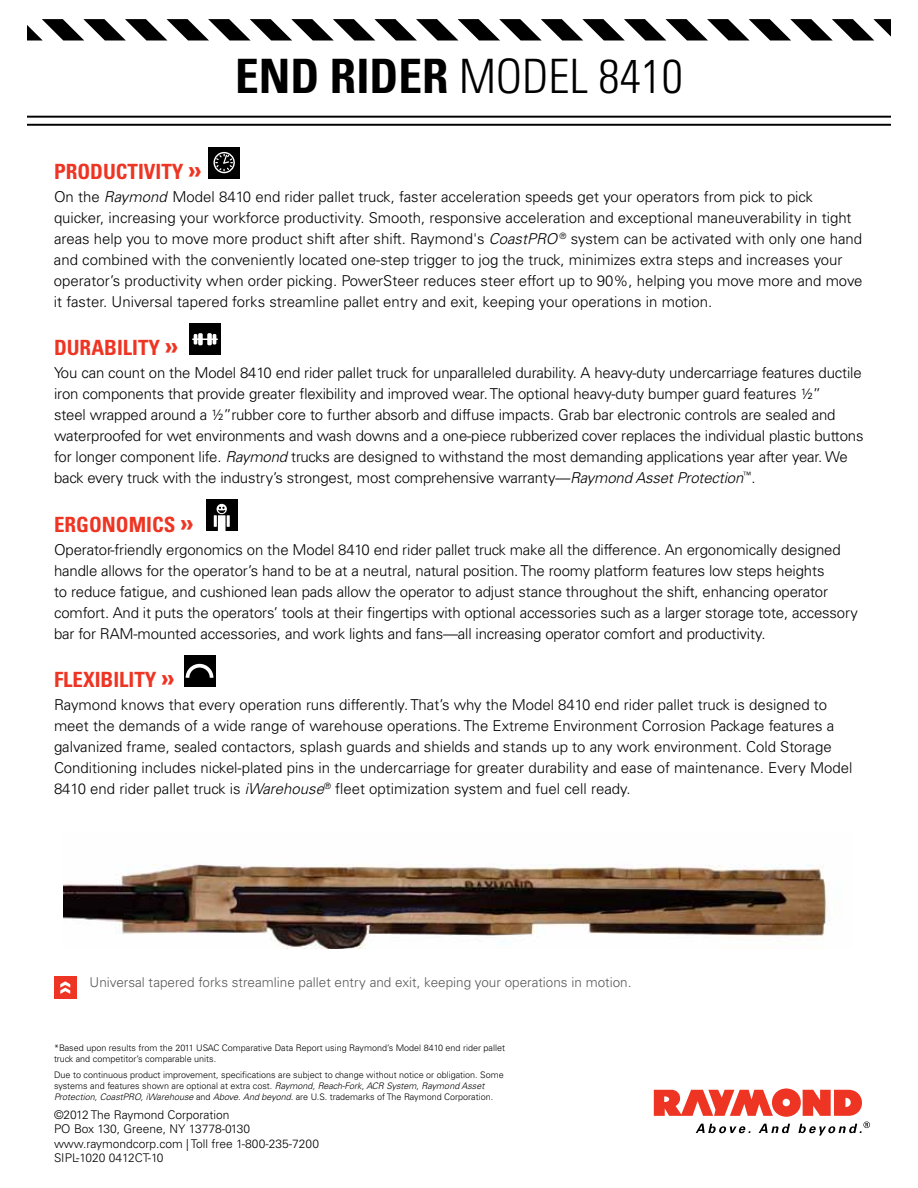
<style>
.page{position:relative;width:918px;height:1188px;background:#fff}
.page>*{position:absolute;margin:0;border:0;box-sizing:border-box;transform-origin:0 0}
.t1{font:300 condensed 47.4px "Univers LT Std";color:#000}
.t2{font:700 condensed 21px "Univers LT Std";color:#ee3524}
.t3{font:300 15px/21px "Univers";letter-spacing:-.01em;color:#000}
.t4{font:300 13.5px "Univers";color:#58595b}
.t5{font:300 12px/14.2px "Univers";color:#000}
.t6{font:300 9px/10.8px "Univers";color:#000}
.s1{font-weight:700}
.s2{font-family:"Univers";font-stretch:normal;font-size:24.75px}
.s3{font-style:italic}
</style>
<div class="page">
<div style="left:208px;top:147px;width:31px;height:31px;background:#000"></div>
<div style="left:213px;top:152px;width:22px;height:21px;border:1px solid #fff;border-radius:50%"></div>
<svg style="left:215px;top:154px;width:18px;height:18px"></svg>
<hr style="left:27px;top:116px;width:864px;height:2px;background:#000">
<hr style="left:27px;top:124px;width:864px;height:2px;background:#000">
<svg style="left:27px;top:19px;width:864px;height:21px"></svg>
<div style="left:206px;top:500px;width:31px;height:31px;background:#000"></div>
<svg style="left:217px;top:504px;width:10px;height:10px"></svg>
<svg style="left:214px;top:507px;width:16px;height:24px"></svg>
<svg style="left:654px;top:1088px;width:216px;height:48px"></svg>
<div style="left:189px;top:324px;width:32px;height:31px;background:#000"></div>
<div style="left:184px;top:655px;width:31px;height:31px;background:#000"></div>
<div style="left:54px;top:976px;width:23px;height:23px;background:#ee3524"></div>
<svg style="left:60px;top:981px;width:10px;height:13px"></svg>
<img style="left:64px;top:864px;width:764px;height:85px">
<svg style="left:192px;top:333px;width:26px;height:12px"></svg>
<svg style="left:186px;top:664px;width:27px;height:14px"></svg>
<h1 class="t1" style="left:235px;top:48px;width:449px"><span class="s1">END RIDER</span> Model 8410</h1>
<h2 class="t2" style="left:54px;top:158px;width:149px">PRODUCTIVITY <span class="s2">»</span></h2>
<p class="t3" style="left:54px;top:186px;width:810px">On the <span class="s3">Raymond</span> Model 8410 end rider pallet truck, faster acceleration speeds get your operators from pick to pick quicker, increasing your workforce productivity. Smooth, responsive acceleration and exceptional maneuverability in tight areas help you to move more product shift after shift. Raymond's <span class="s3">CoastPRO</span> <sup>®</sup> system can be activated with only one hand and combined with the conveniently located one-step trigger to jog the truck, minimizes extra steps and increases your operator’s productivity when order picking. PowerSteer reduces steer effort up to 90%, helping you move more and move it faster. Universal tapered forks streamline pallet entry and exit, keeping your operations in motion.</p>
<h2 class="t2" style="left:54px;top:335px;width:126px">DURABILITY <span class="s2">»</span></h2>
<p class="t3" style="left:54px;top:363px;width:811px">You can count on the Model 8410 end rider pallet truck for unparalleled durability. A heavy-duty undercarriage features ductile iron components that provide greater flexibility and improved wear. The optional heavy-duty bumper guard features ½”<br>steel wrapped around a ½”rubber core to further absorb and diffuse impacts. Grab bar electronic controls are sealed and waterproofed for wet environments and wash downs and a one-piece rubberized cover replaces the individual plastic buttons for longer component life. <span class="s3">Raymond</span> trucks are designed to withstand the most demanding applications year after year. We back every truck with the industry’s strongest, most comprehensive warranty—<span class="s3">Raymond Asset Protection</span><sup>™</sup>.</p>
<h2 class="t2" style="left:54px;top:511px;width:141px">ERGONOMICS <span class="s2">»</span></h2>
<p class="t3" style="left:54px;top:539px;width:806px">Operator-friendly ergonomics on the Model 8410 end rider pallet truck make all the difference. An ergonomically designed handle allows for the operator’s hand to be at a neutral, natural position. The roomy platform features low steps heights<br>to reduce fatigue, and cushioned lean pads allow the operator to adjust stance throughout the shift, enhancing operator comfort. And it puts the operators’ tools at their fingertips with optional accessories such as a larger storage tote, accessory bar for RAM-mounted accessories, and work lights and fans—all increasing operator comfort and productivity.</p>
<h2 class="t2" style="left:54px;top:667px;width:123px">FLEXIBILITY <span class="s2">»</span></h2>
<p class="t3" style="left:54px;top:694px;width:800px">Raymond knows that every operation runs differently. That’s why the Model 8410 end rider pallet truck is designed to meet the demands of a wide range of warehouse operations. The Extreme Environment Corrosion Package features a galvanized frame, sealed contactors, splash guards and shields and stands up to any work environment. Cold Storage Conditioning includes nickel-plated pins in the undercarriage for greater durability and ease of maintenance. Every Model 8410 end rider pallet truck is <span class="s3">iWarehouse</span><sup>®</sup> fleet optimization system and fuel cell ready.</p>
<p class="t4" style="left:90px;top:974px;width:543px">Universal tapered forks streamline pallet entry and exit, keeping your operations in motion.</p>
<p class="t6" style="left:54px;top:1042px;width:453px">*Based upon results from the 2011 USAC Comparative Data Report using Raymond’s Model 8410 end rider pallet truck and competitor’s comparable units.</p>
<p class="t6" style="left:54px;top:1069px;width:451px">Due to continuous product improvement, specifications are subject to change without notice or obligation. Some systems and features shown are optional at extra cost. <span class="s3">Raymond, Reach-Fork, ACR System, Raymond Asset<br>Protection, CoastPRO, iWarehouse</span> and <span class="s3">Above. And beyond.</span> are U.S. trademarks of The Raymond Corporation.</p>
<p class="t5" style="left:54px;top:1108px;width:267px">©2012 The Raymond Corporation<br>PO Box 130, Greene, NY 13778-0130 www.raymondcorp.com | Toll free 1-800-235-7200<br>SIPL-1020 0412CT-10</p>
</div>
